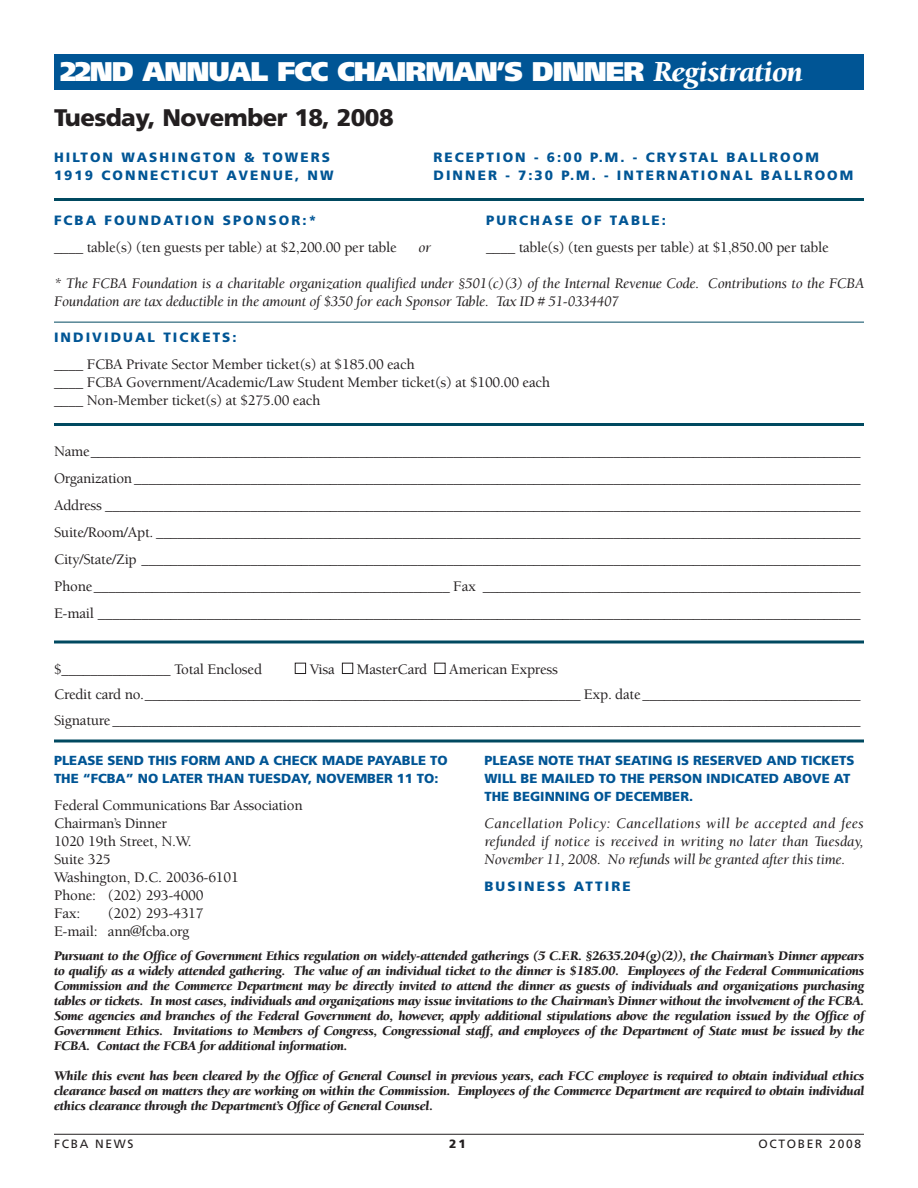
<style>
.page{position:relative;width:918px;height:1188px;background:#fff}
.page>*{position:absolute;margin:0;border:0;box-sizing:border-box;transform-origin:0 0}
.t1{font:900 27px "Frutiger";letter-spacing:-.035em;color:#fff}
.t2{font:900 24px "Frutiger";letter-spacing:-.025em;color:#231f20}
.t3{font:500 15px/18px "Berkeley";letter-spacing:-.015em;color:#231f20}
.t4{font:italic 15px/18px "Berkeley";letter-spacing:-.015em;color:#231f20}
.t5{font:italic 900 13.5px/15px "Berkeley";letter-spacing:-.015em;color:#231f20;text-align:justify}
.t6{font:900 13.5px/18px "Frutiger";letter-spacing:.155em;color:#005595}
.t7{font:900 13.2px/18px "Frutiger";color:#005595}
.t8{font:12px "Frutiger";letter-spacing:.14em;color:#231f20}
.t9{font:900 12px "Frutiger";color:#231f20}
.s1{font-family:"Berkeley";font-style:italic;font-size:30px}
.s2{color:#fff}
</style>
<div class="page">
<hr style="left:54px;top:1134px;width:810px;height:1px;background:#231f20">
<div style="left:54px;top:54px;width:810px;height:36px;background:#005595"></div>
<hr style="left:54px;top:198px;width:810px;height:3px;background:#004960">
<hr style="left:54px;top:322px;width:810px;height:1px;background:#004960">
<hr style="left:54px;top:423px;width:810px;height:3px;background:#004960">
<svg style="left:54px;top:640px;width:810px;height:4px"></svg>
<hr style="left:54px;top:740px;width:810px;height:2px;background:#004960">
<h1 class="t1" style="left:60px;top:61px;width:745px">22ND ANNUAL FCC CHAIRMAN’S DINNER <span class="s1">Registration</span></h1>
<h2 class="t2" style="left:54px;top:108px;width:341px">Tuesday, November 18, 2008</h2>
<p class="t6" style="left:54px;top:149px;width:281px">HILTON WASHINGTON &amp; TOWERS<br>1919 CONNECTICUT AVENUE, NW</p>
<p class="t6" style="left:54px;top:212px;width:264px">FCBA FOUNDATION SPONSOR:*</p>
<p class="t6" style="left:486px;top:212px;width:182px">PURCHASE OF TABLE:</p>
<p class="t3" style="left:54px;top:240px;width:344px">____ table(s) (ten guests per table) at $2,200.00 per table</p>
<p class="t4" style="left:418px;top:240px;width:14px">or</p>
<p class="t3" style="left:486px;top:240px;width:344px">____ table(s) (ten guests per table) at $1,850.00 per table</p>
<p class="t4" style="left:54px;top:276px;width:812px">* The FCBA Foundation is a charitable organization qualified under §501(c)(3) of the Internal Revenue Code. Contributions to the FCBA<br>Foundation are tax deductible in the amount of $350 for each Sponsor Table. Tax ID # 51-0334407</p>
<p class="t6" style="left:54px;top:329px;width:184px">INDIVIDUAL TICKETS:</p>
<p class="t3" style="left:54px;top:357px;width:498px">____ FCBA Private Sector Member ticket(s) at $185.00 each<br>____ FCBA Government/Academic/Law Student Member ticket(s) at $100.00 each ____ Non-Member ticket(s) at $275.00 each</p>
<p class="t3" style="left:54px;top:439px;width:808px;line-height:27px;text-align:justify">Name__________________________________________________________________________________________________________ Organization ____________________________________________________________________________________________________ Address ________________________________________________________________________________________________________ Suite/Room/Apt. _________________________________________________________________________________________________ City/State/Zip ___________________________________________________________________________________________________ Phone_________________________________________________ Fax ____________________________________________________ E-mail _________________________________________________________________________________________________________</p>
<p class="t6" style="left:433px;top:149px;width:421px">RECEPTION - 6:00 P.M. - CRYSTAL BALLROOM<br>DINNER - 7:30 P.M. - INTERNATIONAL BALLROOM</p>
<p class="t3" style="left:54px;top:657px;width:808px;line-height:25.5px;text-indent:241px"><span class="s2">■</span> Visa <span class="s2">■</span> MasterCard <span class="s2">■</span> American Express<br>Credit card no.____________________________________________________________ Exp. date______________________________<br>Signature_______________________________________________________________________________________________________</p>
<p class="t7" style="left:54px;top:752px;width:395px">PLEASE SEND THIS FORM AND A CHECK MADE PAYABLE TO<br>THE “FCBA” NO LATER THAN TUESDAY, NOVEMBER 11 TO:</p>
<p class="t3" style="left:54px;top:798px;width:250px">Federal Communications Bar Association<br>Chairman’s Dinner<br>1020 19th Street, N.W.<br>Suite 325<br>Washington, D.C. 20036-6101<br>Phone: (202) 293-4000<br>Fax:</p>
<p class="t3" style="left:54px;top:661px;width:210px">$_______________ Total Enclosed</p>
<p class="t7" style="left:484px;top:752px;width:371px">PLEASE NOTE THAT SEATING IS RESERVED AND TICKETS<br>WILL BE MAILED TO THE PERSON INDICATED ABOVE AT<br>THE BEGINNING OF DECEMBER.</p>
<p class="t4" style="left:484px;top:816px;width:381px;text-align:justify">Cancellation Policy: Cancellations will be accepted and fees refunded if notice is received in writing no later than Tuesday, November 11, 2008. No refunds will be granted after this time.</p>
<p class="t6" style="left:484px;top:878px;width:148px">BUSINESS ATTIRE</p>
<p class="t3" style="left:54px;top:906px;width:151px;text-indent:54px">(202) 293-4317<br>E-mail: ann@fcba.org</p>
<p class="t5" style="left:54px;top:949px;width:812px">Pursuant to the Office of Government Ethics regulation on widely-attended gatherings (5 C.F.R. §2635.204(g)(2)), the Chairman’s Dinner appears to qualify as a widely attended gathering. The value of an individual ticket to the dinner is $185.00. Employees of the Federal Communications Commission and the Commerce Department may be directly invited to attend the dinner as guests of individuals and organizations purchasing tables or tickets. In most cases, individuals and organizations may issue invitations to the Chairman’s Dinner without the involvement of the FCBA.<br>Some agencies and branches of the Federal Government do, however, apply additional stipulations above the regulation issued by the Office of Government Ethics. Invitations to Members of Congress, Congressional staff, and employees of the Department of State must be issued by the FCBA. Contact the FCBA for additional information.</p>
<p class="t5" style="left:54px;top:1069px;width:812px">While this event has been cleared by the Office of General Counsel in previous years, each FCC employee is required to obtain individual ethics clearance based on matters they are working on within the Commission. Employees of the Commerce Department are required to obtain individual ethics clearance through the Department’s Office of General Counsel.</p>
<p class="t8" style="left:54px;top:1139px;width:81px">FCBA NEWS</p>
<p class="t9" style="left:449px;top:1139px;width:18px">21</p>
<p class="t8" style="left:759px;top:1139px;width:104px">OCTOBER 2008</p>
</div>
